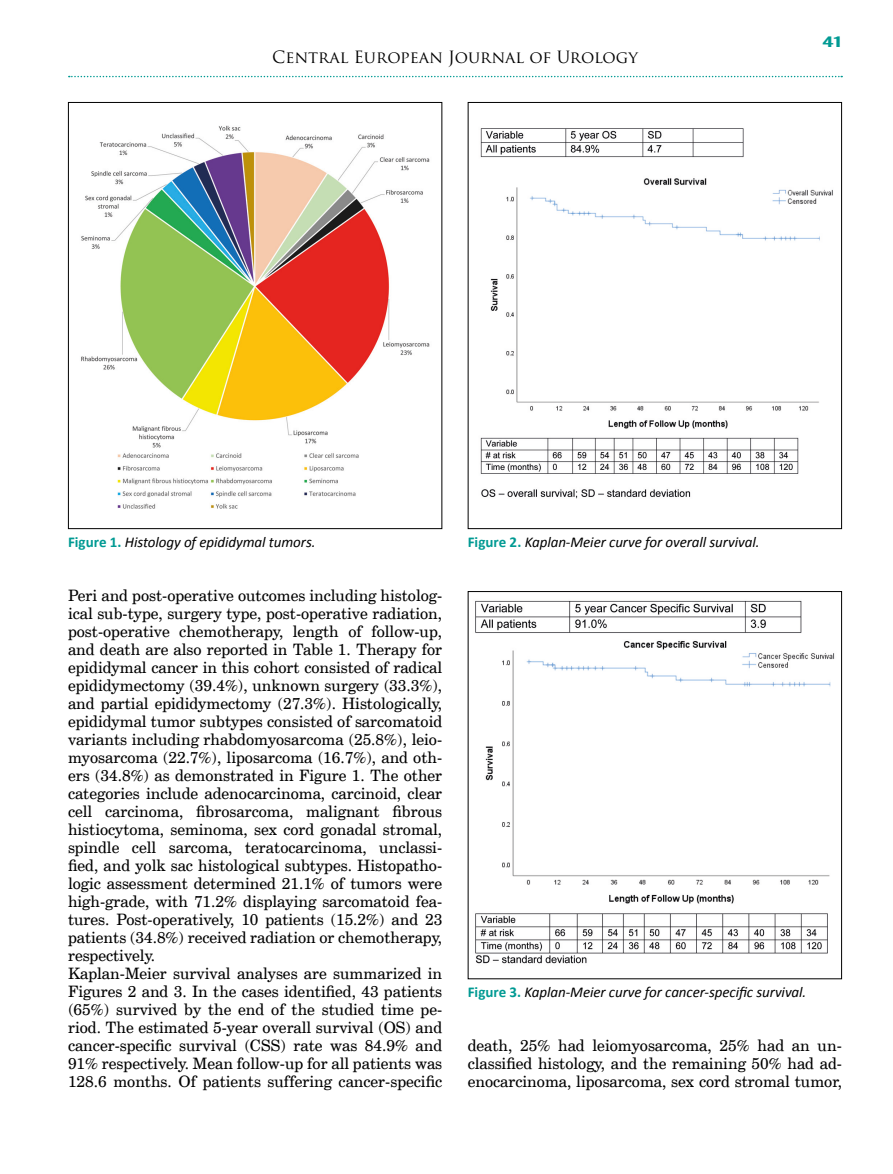
<style>
.page{position:relative;width:893px;height:1174px;background:#fff}
.page>*{position:absolute;margin:0;border:0;box-sizing:border-box;transform-origin:0 0}
.t1{font:16.5px "Trajan Pro";color:#000}
.t2{font:15.75px/18px "Cent Schbook EU";color:#000}
.t3{font:italic 15px "Calibri";letter-spacing:-.005em;color:#000}
.t4{font:15px "Alternate Gothic No 2 EU";color:#009a93;scale:2 1}
.s1{font-weight:700;font-style:normal;color:#009a93}
</style>
<div class="page">
<svg style="left:69px;top:76px;width:773px;height:1px"></svg>
<img style="left:81px;top:125px;width:349px;height:384px">
<img style="left:480px;top:128px;width:353px;height:371px">
<img style="left:475px;top:600px;width:360px;height:364px">
<div style="left:468px;top:591px;width:374px;height:388px;border:1px solid #000"></div>
<p class="t1" style="left:272px;top:47px;width:367px">Central European Journal of Urology</p>
<p class="t4" style="left:822px;top:33px;width:11px">41</p>
<p class="t3" style="left:68px;top:532px;width:249px"><span class="s1">Figure 1.</span> Histology of epididymal tumors.</p>
<p class="t3" style="left:468px;top:532px;width:293px"><span class="s1">Figure 2.</span> Kaplan-Meier curve for overall survival.</p>
<p class="t2" style="left:68px;top:587px;width:376px">Peri and post-operative outcomes including histolog&shy;ical sub-type, surgery type, post-operative radiation, post-operative chemotherapy, length of follow-up, and death are also reported in Table 1. Therapy for epididymal cancer in this cohort consisted of radical epididymectomy (39.4%), unknown surgery (33.3%), and partial epididymectomy (27.3%). Histologically, epididymal tumor subtypes consisted of sarcomatoid variants including rhabdomyosarcoma (25.8%), leio&shy;myosarcoma (22.7%), liposarcoma (16.7%), and oth&shy;ers (34.8%) as demonstrated in Figure 1. The other categories include adenocarcinoma, carcinoid, clear cell carcinoma, fibrosarcoma, malignant fibrous histiocytoma, seminoma, sex cord gonadal stromal, spindle cell sarcoma, teratocarcinoma, unclassi&shy;fied, and yolk sac histological subtypes. Histopatho&shy;logic assessment determined 21.1% of tumors were high-grade, with 71.2% displaying sarcomatoid fea&shy;tures. Post-operatively, 10 patients (15.2%) and 23 patients (34.8%) received radiation or chemotherapy, respectively.<br>Kaplan-Meier survival analyses are summarized in Figures 2 and 3. In the cases identified, 43 patients (65%) survived by the end of the studied time pe&shy;riod. The estimated 5-year overall survival (OS) and cancer-specific survival (CSS) rate was 84.9% and 91% respectively. Mean follow-up for all patients was 128.6 months. Of patients suffering cancer-specific</p>
<p class="t3" style="left:468px;top:982px;width:340px"><span class="s1">Figure 3.</span> Kaplan-Meier curve for cancer-specific survival.</p>
<p class="t2" style="left:468px;top:1037px;width:376px;text-align:justify">death, 25% had leiomyosarcoma, 25% had an un&shy;classified histology, and the remaining 50% had ad&shy;enocarcinoma, liposarcoma, sex cord stromal tumor,</p>
</div>
